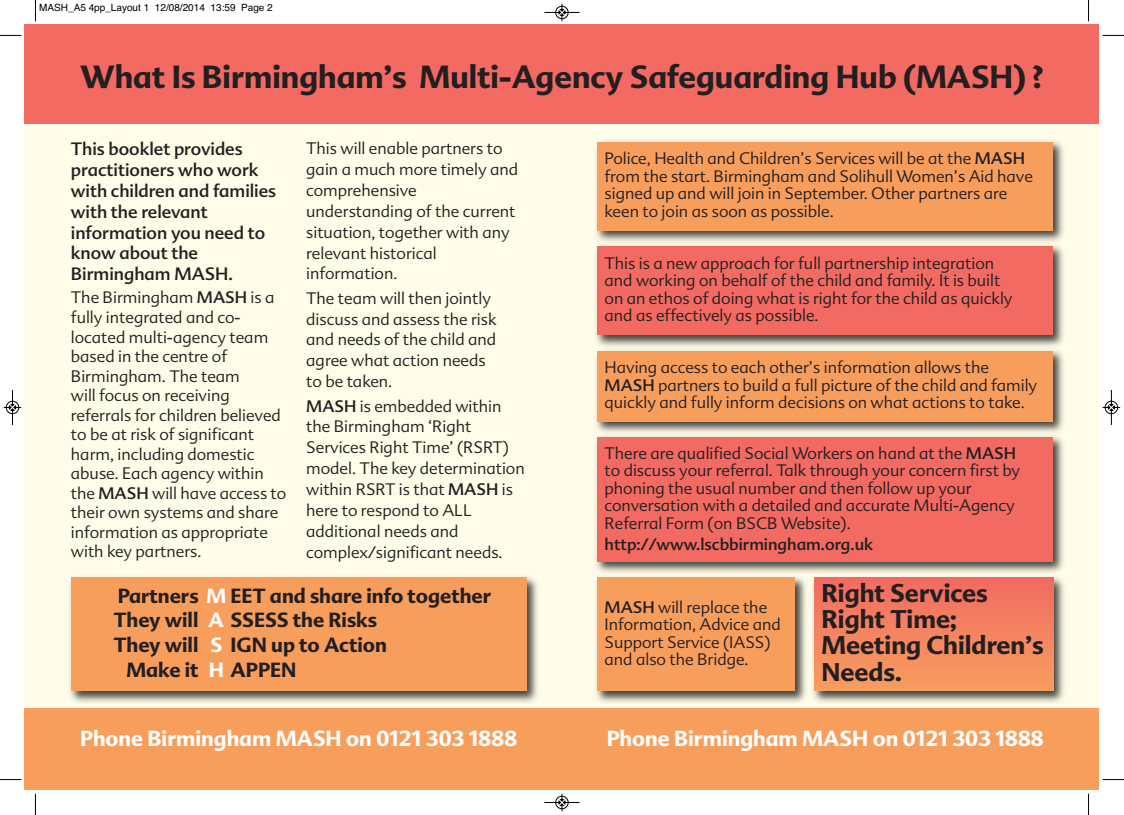
<style>
.page{position:relative;width:1124px;height:815px;background:#fff}
.page>*{position:absolute;margin:0;border:0;box-sizing:border-box;transform-origin:0 0}
.t1{font:700 31.25px "Advert";color:#231f20}
.t2{font:700 25px/26.2px "Advert";color:#231f20}
.t3{font:700 21.25px "Advert";color:#fff}
.t4{font:700 20px "Advert";color:#231f20}
.t5{font:17.5px/20.8px "Advert";color:#231f20}
.t6{font:300 16.25px/20.9px "Advert";color:#231f20}
.t7{font:16.25px "Advert";color:#231f20}
.t8{font:10px "Helvetica";color:#000}
.s1{font-weight:400}
.s2{color:#fff}
</style>
<div class="page">
<div style="left:25px;top:25px;width:1073px;height:765px;background:#fffde9"></div>
<div style="left:25px;top:25px;width:1073px;height:99px;background:#f26a61"></div>
<div style="left:25px;top:709px;width:1073px;height:81px;background:#f89e5d"></div>
<img style="left:70px;top:577px;width:468px;height:126px">
<div style="left:71px;top:578px;width:455px;height:113px;background:#f89e5d"></div>
<img style="left:596px;top:141px;width:468px;height:100px">
<div style="left:597px;top:142px;width:455px;height:88px;background:#f89e5d"></div>
<img style="left:596px;top:241px;width:468px;height:104px">
<div style="left:597px;top:246px;width:455px;height:89px;background:#f26a61"></div>
<img style="left:596px;top:345px;width:468px;height:87px">
<div style="left:597px;top:351px;width:455px;height:71px;background:#f89e5d"></div>
<img style="left:596px;top:432px;width:468px;height:140px">
<div style="left:597px;top:438px;width:455px;height:124px;background:#f26a61"></div>
<img style="left:596px;top:572px;width:212px;height:131px">
<div style="left:597px;top:578px;width:198px;height:113px;background:#f89e5d"></div>
<img style="left:808px;top:572px;width:256px;height:131px">
<div style="left:814px;top:578px;width:238px;height:113px;background:linear-gradient(to bottom,#f16b61,#f89e5f)"></div>
<svg style="left:35px;top:0;width:1px;height:21px"></svg>
<svg style="left:0;top:35px;width:21px;height:1px"></svg>
<svg style="left:1088px;top:0;width:1px;height:21px"></svg>
<svg style="left:1102px;top:35px;width:21px;height:1px"></svg>
<svg style="left:35px;top:794px;width:1px;height:21px"></svg>
<svg style="left:0;top:779px;width:21px;height:1px"></svg>
<svg style="left:1088px;top:794px;width:1px;height:21px"></svg>
<svg style="left:1102px;top:779px;width:21px;height:1px"></svg>
<hr style="left:544px;top:12px;width:35px;height:1px;background:#000">
<div style="left:555px;top:6px;width:13px;height:13px;border:1px solid #000;border-radius:50%"></div>
<svg style="left:558px;top:4px;width:7px;height:17px"></svg>
<hr style="left:544px;top:802px;width:35px;height:1px;background:#000">
<div style="left:555px;top:796px;width:13px;height:13px;border:1px solid #000;border-radius:50%"></div>
<svg style="left:558px;top:794px;width:7px;height:17px"></svg>
<hr style="left:12px;top:390px;width:1px;height:35px;background:#000">
<div style="left:6px;top:401px;width:13px;height:13px;border:1px solid #000;border-radius:50%"></div>
<svg style="left:4px;top:404px;width:17px;height:7px"></svg>
<hr style="left:1110px;top:390px;width:1px;height:35px;background:#000">
<div style="left:1104px;top:401px;width:13px;height:13px;border:1px solid #000;border-radius:50%"></div>
<svg style="left:1102px;top:404px;width:17px;height:7px"></svg>
<p class="t8" style="left:39px;top:2px;width:235px">MASH_A5 4pp_Layout 1 12/08/2014 13:59 Page 2</p>
<h1 class="t1" style="left:81px;top:59px;width:964px">What Is Birmingham’s Multi-Agency Safeguarding Hub (MASH) ?</h1>
<p class="t5" style="left:71px;top:139px;width:207px">This booklet provides practitioners who work with children and families with the relevant information you need to know about the<br>Birmingham MASH.</p>
<p class="t6" style="left:71px;top:288px;width:217px;line-height:19.5px">The Birmingham <span class="s1">MASH</span> is a fully integrated and co&shy;located multi-agency team based in the centre of<br>Birmingham. The team<br>will focus on receiving referrals for children believed to be at risk of significant harm, including domestic abuse. Each agency within the <span class="s1">MASH</span> will have access to their own systems and share information as appropriate with key partners.</p>
<p class="t6" style="left:306px;top:138px;width:213px">This will enable partners to gain a much more timely and comprehensive understanding of the current situation, together with any relevant historical information.</p>
<p class="t6" style="left:306px;top:288px;width:192px">The team will then jointly discuss and assess the risk and needs of the child and agree what action needs to be taken.</p>
<p class="t6" style="left:306px;top:395px;width:220px"><span class="s1">MASH</span> is embedded within the Birmingham ‘Right<br>Services Right Time’ (RSRT) model. The key determination within RSRT is that <span class="s1">MASH</span> is here to respond to ALL additional needs and complex/significant needs.</p>
<p class="t4" style="left:118px;top:584px;width:375px">Partners <span class="s2">M</span> EET and share info together</p>
<p class="t4" style="left:113px;top:609px;width:265px">They will <span class="s2">A</span> SSESS the Risks</p>
<p class="t4" style="left:113px;top:634px;width:275px">They will <span class="s2">S</span> IGN up to Action</p>
<p class="t4" style="left:126px;top:658px;width:171px">Make it <span class="s2">H</span> APPEN</p>
<p class="t6" style="left:604px;top:150px;width:430px;line-height:17.5px">Police, Health and Children’s Services will be at the <span class="s1">MASH </span>from the start. Birmingham and Solihull Women’s Aid have signed up and will join in September. Other partners are keen to join as soon as possible.</p>
<p class="t6" style="left:604px;top:254px;width:409px;line-height:17.5px">This is a new approach for full partnership integration and working on behalf of the child and family. It is built on an ethos of doing what is right for the child as quickly and as effectively as possible.</p>
<p class="t6" style="left:604px;top:359px;width:434px;line-height:17.5px">Having access to each other’s information allows the<br><span class="s1">MASH</span> partners to build a full picture of the child and family quickly and fully inform decisions on what actions to take.</p>
<p class="t6" style="left:604px;top:444px;width:417px;line-height:17.5px">There are qualified Social Workers on hand at the <span class="s1">MASH </span>to discuss your referral. Talk through your concern first by phoning the usual number and then follow up your conversation with a detailed and accurate Multi-Agency Referral Form (on BSCB Website).</p>
<p class="t7" style="left:604px;top:535px;width:270px">http://www.lscbbirmingham.org.uk</p>
<p class="t6" style="left:604px;top:598px;width:178px;line-height:17.5px"><span class="s1">MASH</span> will replace the<br>Information, Advice and<br>Support Service (IASS) and also the Bridge.</p>
<h2 class="t2" style="left:821px;top:580px;width:223px">Right Services<br>Right Time;<br>Meeting Children’s<br>Needs.</h2>
<h3 class="t3" style="left:80px;top:727px;width:438px">Phone Birmingham MASH on 0121 303 1888</h3>
<h3 class="t3" style="left:606px;top:727px;width:438px">Phone Birmingham MASH on 0121 303 1888</h3>
</div>
